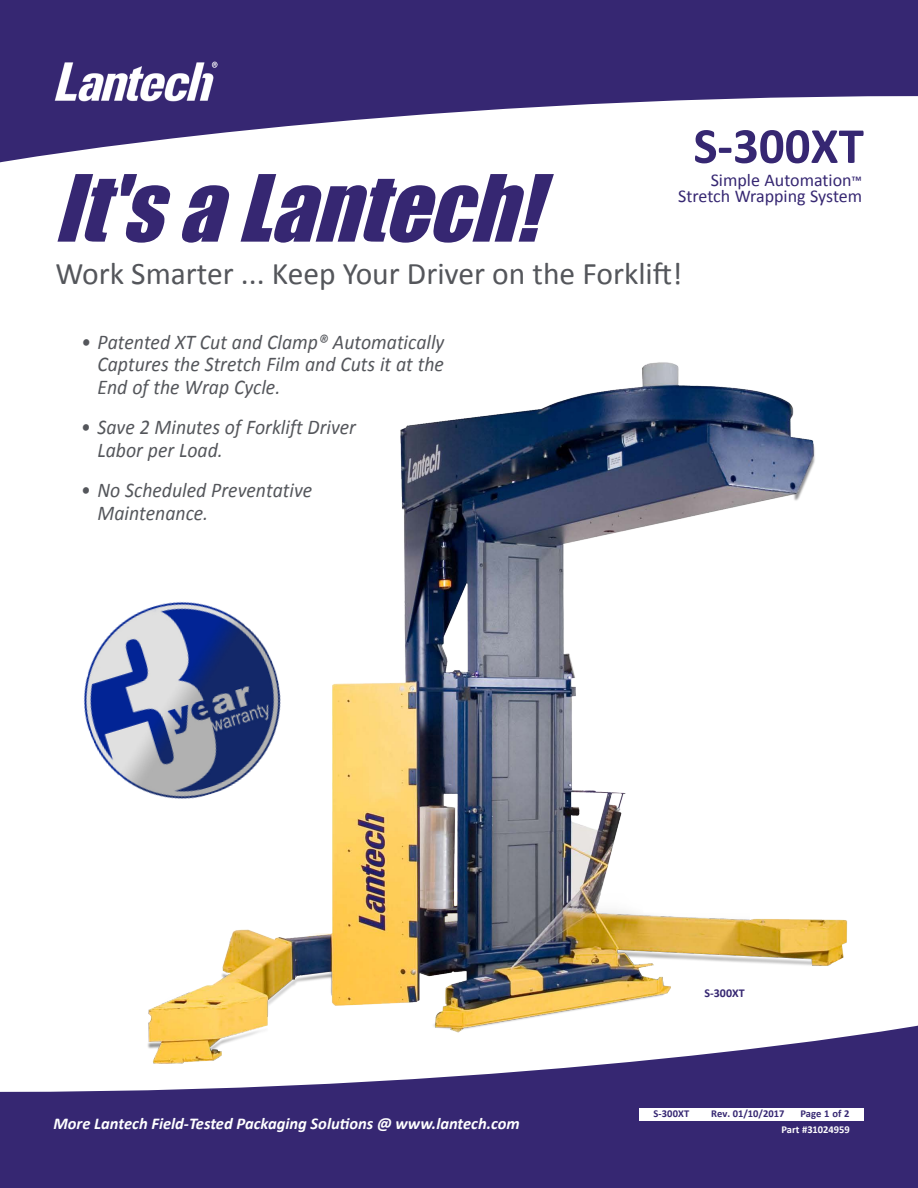
<style>
.page{position:relative;width:918px;height:1188px;background:#fff}
.page>*{position:absolute;margin:0;border:0;box-sizing:border-box;transform-origin:0 0}
.t1{font:italic 85.5px "Impact";color:#362772}
.t2{font:700 51px "Calibri";color:#362772}
.t3{font:31.5px "Calibri";color:#54565b}
.t4{font:italic 21px/22.5px "Calibri";color:#54565b;scale:.94 1}
.t5{font:18px/16.5px "Calibri";color:#362772;text-align:right}
.t6{font:italic 700 16.5px "Calibri";color:#fff}
.t7{font:700 12px "Calibri";color:#362772}
.Spec_Copy-Last_Line{font:700 10.5px "Calibri";color:#362772}
.Spec_Copy-Last_Line-2{font:700 10.5px "Calibri";color:#fff}
.s1{font-size:15px}
</style>
<div class="page">
<img style="left:148px;top:362px;width:700px;height:664px">
<svg style="left:0;top:1026px;width:918px;height:162px;fill:#362772"></svg>
<div style="left:640px;top:1108px;width:224px;height:12px;background:#fff"></div>
<img style="left:83px;top:572px;width:234px;height:263px">
<svg style="left:0;top:0;width:918px;height:162px;fill:#362772"></svg>
<img style="left:54px;top:61px;width:163px;height:40px">
<p class="t1" style="left:54px;top:142px;width:519px">It'saLantech!</p>
<p class="t2" style="left:693px;top:113px;width:172px">S-300XT</p>
<p class="t5" style="left:678px;top:171px;width:186px">Simple Automation<span class="s1">™<br></span>Stretch Wrapping System</p>
<p class="t3" style="left:56px;top:253px;width:629px">Work Smarter ... Keep Your Driver on the Forklift!</p>
<p class="t4" style="left:98px;top:330px;width:371px;text-align:justify;text-indent:-17px">• Patented XT Cut and Clamp® Automatically Captures the Stretch Film and Cuts it at the End of the Wrap Cycle.</p>
<p class="t4" style="left:98px;top:415px;width:277px;text-indent:-17px">• Save 2 Minutes of Forklift Driver<br>Labor per Load.</p>
<p class="t4" style="left:98px;top:478px;width:230px;text-indent:-17px">• No Scheduled Preventative<br>Maintenance.</p>
<p class="t6" style="left:54px;top:1113px;width:468px">More Lantech Field-Tested Packaging Solutions @ www.lantech.com</p>
<p class="t7" style="left:705px;top:985px;width:42px">S-300XT</p>
<p class="Spec_Copy-Last_Line" style="left:654px;top:1107px;width:37px">S-300XT</p>
<p class="Spec_Copy-Last_Line" style="left:711px;top:1107px;width:75px">Rev. 01/10/2017</p>
<p class="Spec_Copy-Last_Line" style="left:800px;top:1107px;width:51px">Page 1 of 2</p>
<p class="Spec_Copy-Last_Line-2" style="left:782px;top:1123px;width:70px">Part #31024959</p>
</div>
